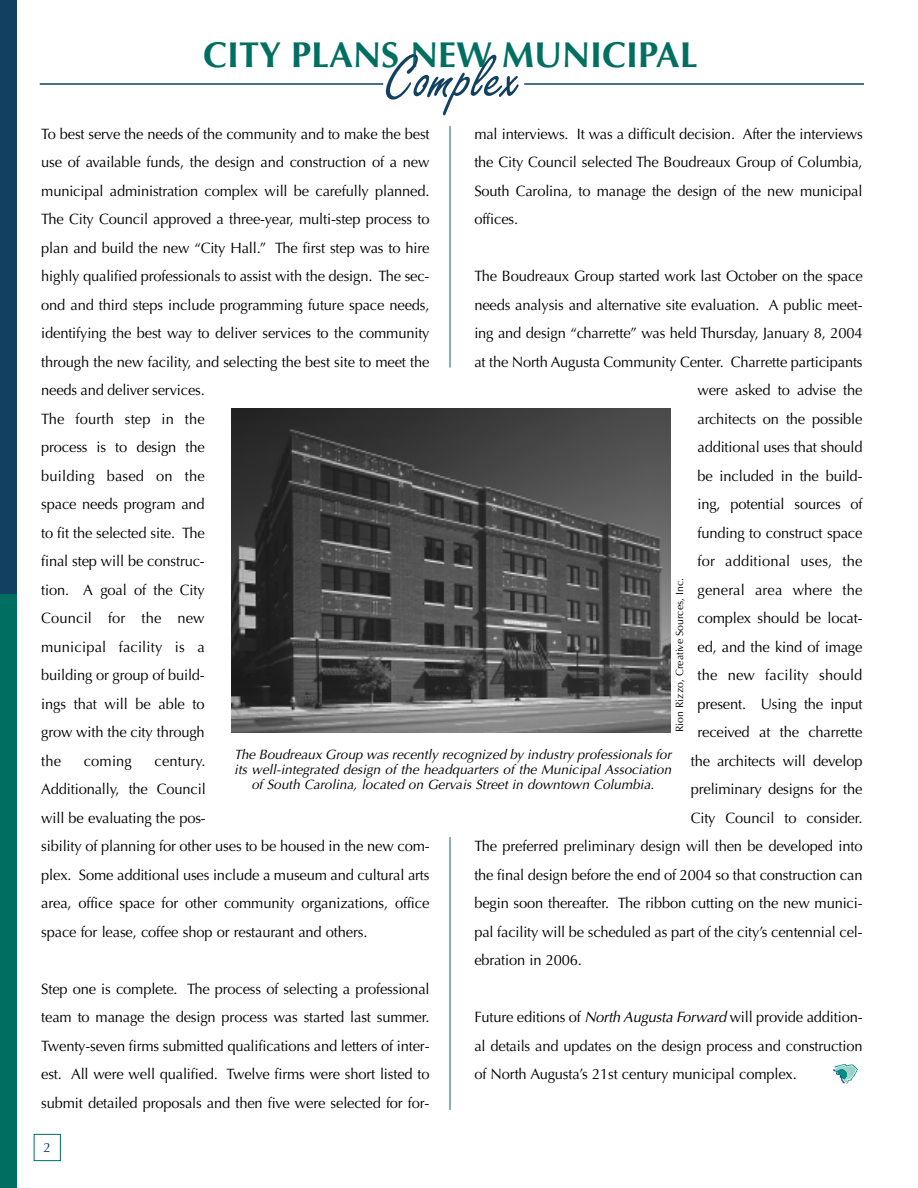
<style>
.page{position:relative;width:918px;height:1188px;background:#fff}
.page>*{position:absolute;margin:0;border:0;box-sizing:border-box;transform-origin:0 0}
.t1{font:63px "Freestyle Script";color:#114060}
.t2{font:700 36px "Optima";color:#006f62}
.t3{font:15px/28.5px "Optima";letter-spacing:-.01em;color:#000;text-align:justify}
.t4{font:15px "Optima";letter-spacing:.01em;color:#000}
.t5{font:italic 13.5px/15px "Optima";color:#000;text-align:center}
.t6{font:13.5px "Optima";color:#114060}
.t7{font:10.5px "Optima";color:#000}
.s1{font-style:italic}
</style>
<div class="page">
<div style="left:0;top:0;width:17px;height:594px;background:#114060"></div>
<div style="left:0;top:594px;width:17px;height:594px;background:#006f62"></div>
<div style="left:34px;top:1134px;width:27px;height:27px;border:1px solid #006f62"></div>
<svg style="left:833px;top:1064px;width:25px;height:20px"></svg>
<hr style="left:450px;top:126px;width:1px;height:242px;background:#006f62">
<hr style="left:450px;top:837px;width:1px;height:273px;background:#006f62">
<hr style="left:40px;top:83px;width:343px;height:2px;background:#114060">
<hr style="left:524px;top:83px;width:340px;height:2px;background:#114060">
<img style="left:232px;top:408px;width:439px;height:324px">
<h2 class="t2" style="left:203px;top:40px;width:496px">CITY PLANS NEW MUNICIPAL</h2>
<h1 class="t1" style="left:386px;top:40px;width:135px">Complex</h1>
<p class="t3" style="left:41px;top:121px;width:390px;text-align:left">To best serve the needs of the community and to make the best use of available funds, the design and construction of a new municipal administration complex will be carefully planned.<br>The City Council approved a three-year, multi-step process to plan and build the new “City Hall.” The first step was to hire highly qualified professionals to assist with the design. The sec&shy;ond and third steps include programming future space needs, identifying the best way to deliver services to the community through the new facility, and selecting the best site to meet the needs and deliver services.<br>The fourth step in the<br>process is to design the<br>building based on the<br>space needs program and<br>to fit the selected site. The<br>final step will be construc-<br>tion. A goal of the City<br>Council for the new<br>municipal facility is a<br>building or group of build-<br>ings that will be able to<br>grow with the city through<br>the</p>
<p class="t3" style="left:474px;top:121px;width:390px">mal interviews. It was a difficult decision. After the interviews the City Council selected The Boudreaux Group of Columbia, South Carolina, to manage the design of the new municipal offices.</p>
<p class="t3" style="left:474px;top:263px;width:390px">The Boudreaux Group started work last October on the space</p>
<p class="t3" style="left:474px;top:292px;width:390px">needs analysis and alternative site evaluation. A public meet-</p>
<p class="t3" style="left:474px;top:320px;width:390px">ing and design “charrette” was held Thursday, January 8, 2004</p>
<p class="t3" style="left:474px;top:349px;width:390px">at the North Augusta Community Center. Charrette participants</p>
<p class="t3" style="left:698px;top:377px;width:167px">were asked to advise the</p>
<p class="t3" style="left:698px;top:406px;width:167px">architects on the possible</p>
<p class="t3" style="left:698px;top:434px;width:167px">additional uses that should</p>
<p class="t3" style="left:698px;top:463px;width:167px">be included in the build-</p>
<p class="t3" style="left:698px;top:491px;width:167px">ing, potential sources of</p>
<p class="t3" style="left:698px;top:520px;width:167px">funding to construct space</p>
<p class="t4" style="left:698px;top:555px;width:166px">for additional uses, the</p>
<p class="t4" style="left:698px;top:584px;width:166px">general area where the</p>
<p class="t3" style="left:698px;top:605px;width:167px">complex should be locat-</p>
<p class="t3" style="left:698px;top:634px;width:167px">ed, and the kind of image</p>
<p class="t4" style="left:698px;top:669px;width:166px">the new facility should</p>
<p class="t3" style="left:698px;top:691px;width:167px">present. Using the input</p>
<p class="t3" style="left:698px;top:719px;width:167px">received at the charrette</p>
<p class="t3" style="left:691px;top:748px;width:173px">the architects will develop</p>
<p class="t3" style="left:691px;top:776px;width:173px">preliminary designs for the</p>
<p class="t3" style="left:691px;top:805px;width:173px">City Council to consider.</p>
<p class="t3" style="left:474px;top:833px;width:390px">The preferred preliminary design will then be developed into</p>
<p class="t3" style="left:474px;top:862px;width:390px">the final design before the end of 2004 so that construction can</p>
<p class="t3" style="left:474px;top:890px;width:390px">begin soon thereafter. The ribbon cutting on the new munici-</p>
<p class="t3" style="left:474px;top:919px;width:390px">pal facility will be scheduled as part of the city’s centennial cel-</p>
<p class="t3" style="left:474px;top:947px;width:109px">ebration in 2006.</p>
<p class="t7" style="left:675px;top:732px;width:156px;rotate:-90deg">Rion Rizzo, Creative Sources, Inc.</p>
<p class="t5" style="left:234px;top:748px;width:439px">The Boudreaux Group was recently recognized by industry professionals for its well-integrated design of the headquarters of the Municipal Association of South Carolina, located on Gervais Street in downtown Columbia.</p>
<p class="t3" style="left:84px;top:748px;width:50px">coming</p>
<p class="t3" style="left:41px;top:748px;width:390px;text-align:left;text-indent:113px">century.<br>Additionally, the Council<br>will be evaluating the pos-<br>sibility of planning for other uses to be housed in the new com&shy;plex. Some additional uses include a museum and cultural arts area, office space for other community organizations, office space for lease, coffee shop or restaurant and others.</p>
<p class="t3" style="left:41px;top:976px;width:390px">Step one is complete. The process of selecting a professional team to manage the design process was started last summer.<br>Twenty-seven firms submitted qualifications and letters of inter&shy;est. All were well qualified. Twelve firms were short listed to submit detailed proposals and then five were selected for for-</p>
<p class="t6" style="left:43px;top:1142px;width:9px">2</p>
<p class="t3" style="left:474px;top:1004px;width:390px">Future editions of <span class="s1">North Augusta Forward</span> will provide addition&shy;al details and updates on the design process and construction of North Augusta’s 21st century municipal complex.</p>
</div>
